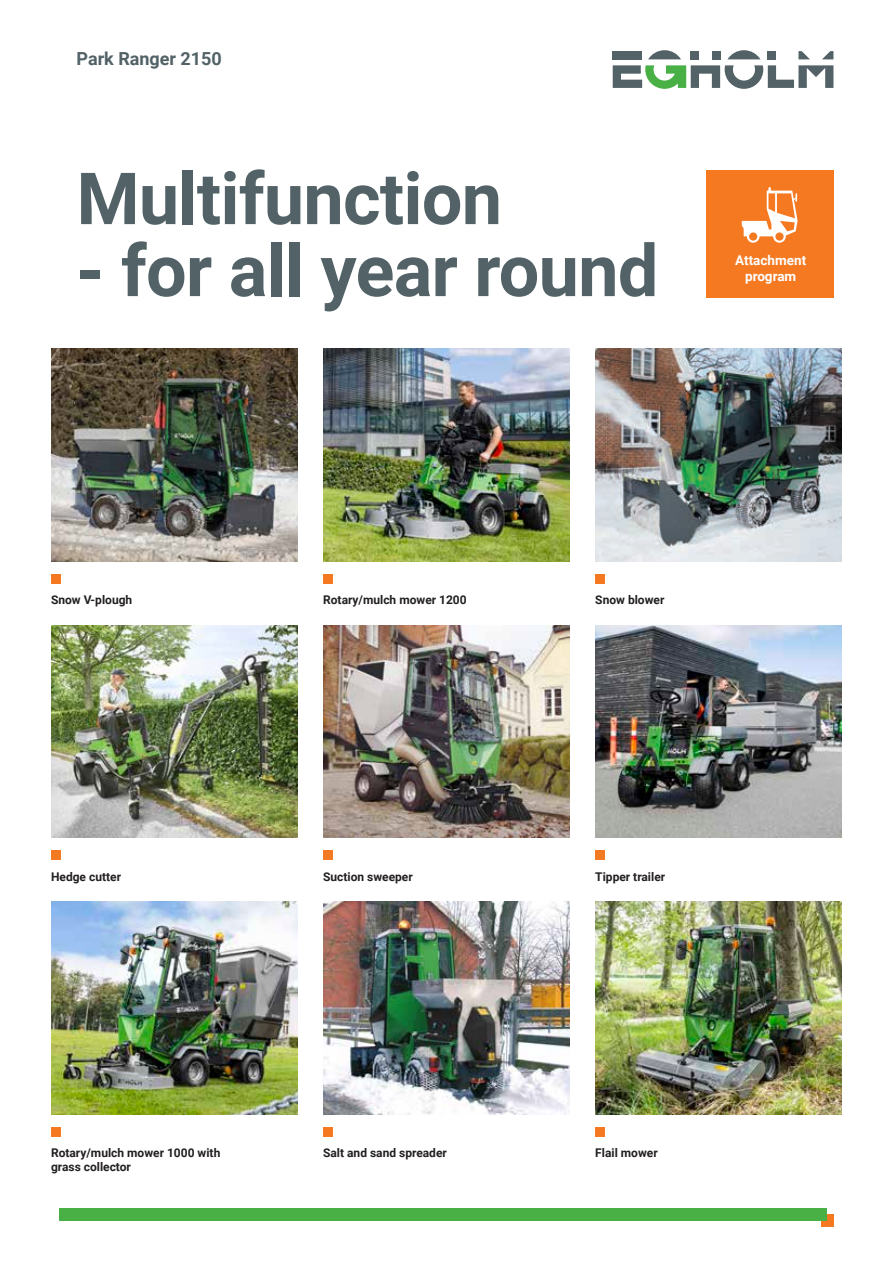
<style>
.page{position:relative;width:893px;height:1263px;background:#fff}
.page>*{position:absolute;margin:0;border:0;box-sizing:border-box;transform-origin:0 0}
.t1{font:700 72px "Roboto";letter-spacing:-.01em;color:#526267}
.t2{font:700 18px "Roboto";color:#526267}
.t3{font:700 13.5px/16.2px "Roboto";color:#fff;text-align:center}
.t4{font:700 12px/13.5px "Roboto";color:#231f20}
</style>
<div class="page">
<img style="left:595px;top:349px;width:247px;height:212px">
<img style="left:323px;top:901px;width:247px;height:213px">
<img style="left:51px;top:901px;width:247px;height:213px">
<img style="left:51px;top:625px;width:247px;height:213px">
<img style="left:595px;top:901px;width:247px;height:213px">
<img style="left:595px;top:625px;width:247px;height:213px">
<img style="left:323px;top:625px;width:247px;height:213px">
<img style="left:323px;top:349px;width:247px;height:212px">
<img style="left:51px;top:349px;width:247px;height:212px">
<svg style="left:822px;top:51px;width:11px;height:8px"></svg>
<svg style="left:798px;top:51px;width:12px;height:8px"></svg>
<div style="left:768px;top:51px;width:8px;height:8px;background:#526267"></div>
<svg style="left:728px;top:50px;width:32px;height:9px"></svg>
<div style="left:712px;top:51px;width:8px;height:8px;background:#526267"></div>
<div style="left:691px;top:51px;width:8px;height:8px;background:#526267"></div>
<svg style="left:648px;top:50px;width:33px;height:9px"></svg>
<svg style="left:613px;top:65px;width:220px;height:24px"></svg>
<div style="left:613px;top:51px;width:29px;height:8px;background:#526267"></div>
<div style="left:821px;top:1214px;width:12px;height:13px;background:#f47921"></div>
<div style="left:60px;top:1208px;width:767px;height:12px;background:#49b045"></div>
<div style="left:51px;top:574px;width:10px;height:10px;background:#f47921"></div>
<div style="left:323px;top:574px;width:10px;height:10px;background:#f47921"></div>
<div style="left:595px;top:574px;width:10px;height:10px;background:#f47921"></div>
<div style="left:51px;top:850px;width:10px;height:10px;background:#f47921"></div>
<div style="left:323px;top:850px;width:10px;height:10px;background:#f47921"></div>
<div style="left:595px;top:850px;width:10px;height:10px;background:#f47921"></div>
<div style="left:51px;top:1127px;width:10px;height:10px;background:#f47921"></div>
<div style="left:323px;top:1127px;width:10px;height:10px;background:#f47921"></div>
<div style="left:595px;top:1127px;width:10px;height:10px;background:#f47921"></div>
<div style="left:706px;top:170px;width:127px;height:128px;background:#f47921"></div>
<svg style="left:742px;top:187px;width:56px;height:56px"></svg>
<h2 class="t2" style="left:77px;top:46px;width:147px">Park Ranger 2150</h2>
<h1 class="t1" style="left:77px;top:148px;width:427px">Multifunction</h1>
<h1 class="t1" style="left:77px;top:220px;width:583px">- for all year round</h1>
<p class="t3" style="left:735px;top:252px;width:73px">Attachment program</p>
<p class="t4" style="left:51px;top:593px;width:83px">Snow V-plough</p>
<p class="t4" style="left:323px;top:593px;width:145px">Rotary/mulch mower 1200</p>
<p class="t4" style="left:595px;top:593px;width:71px">Snow blower</p>
<p class="t4" style="left:51px;top:869px;width:72px">Hedge cutter</p>
<p class="t4" style="left:323px;top:869px;width:91px">Suction sweeper</p>
<p class="t4" style="left:595px;top:869px;width:71px">Tipper trailer</p>
<p class="t4" style="left:51px;top:1146px;width:171px">Rotary/mulch mower 1000 with grass collector</p>
<p class="t4" style="left:323px;top:1146px;width:125px">Salt and sand spreader</p>
<p class="t4" style="left:595px;top:1146px;width:64px">Flail mower</p>
</div>
